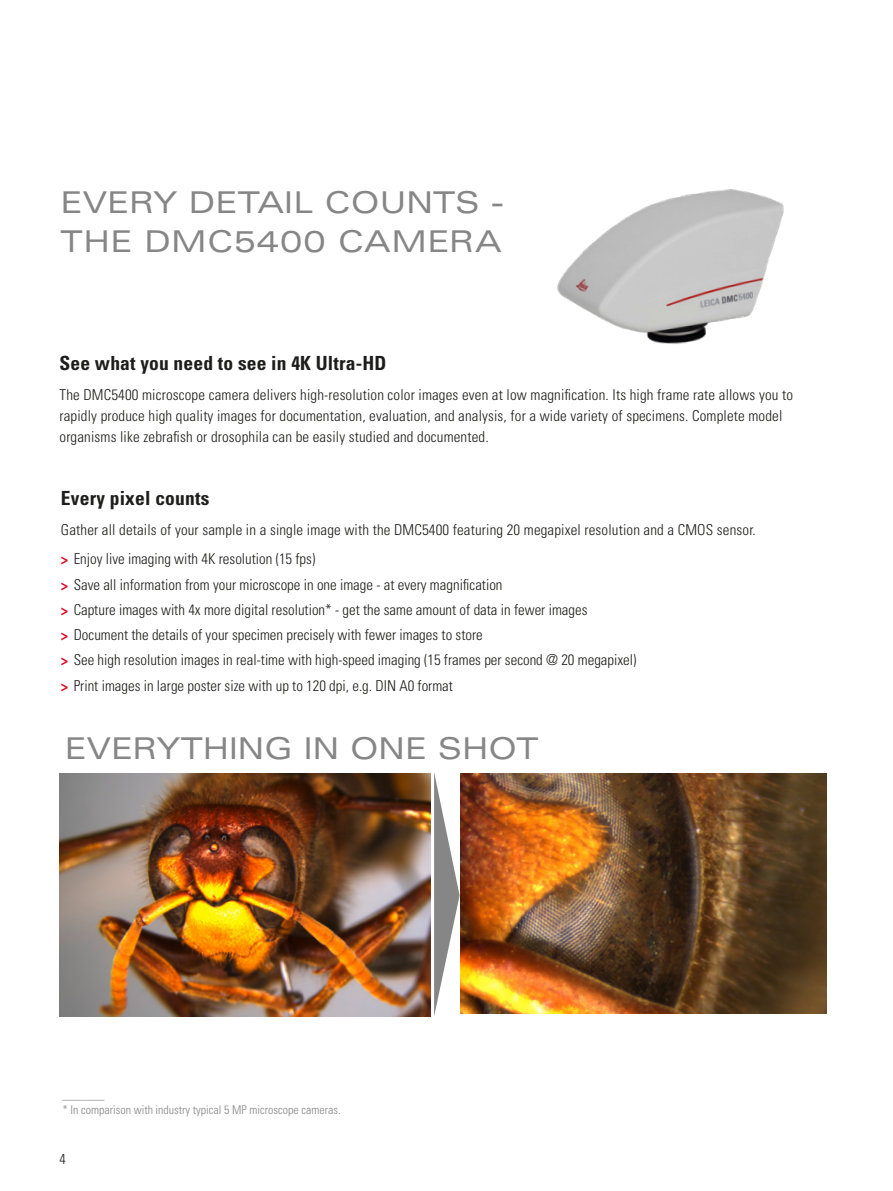
<style>
.page{position:relative;width:893px;height:1191px;background:#fff}
.page>*{position:absolute;margin:0;border:0;box-sizing:border-box;transform-origin:0 0}
.t1{font:expanded 30px/39px "Univers LT Std";color:#868686}
.t2{font:700 condensed 19.5px "Univers LT Std";letter-spacing:.01em;color:#1d1d1b}
.t3{font:300 condensed 15px/25.2px "Univers LT Std";letter-spacing:.01em;color:#1d1d1b}
.t4{font:300 condensed 14.25px "Univers LT Std";color:#1d1d1b}
.t5{font:300 condensed 12px/14.4px "Univers LT Std";color:#868686}
.s1{font-family:"Univers Cond";font-weight:700;font-stretch:normal;color:#e40420}
</style>
<div class="page">
<img style="left:557px;top:189px;width:227px;height:155px">
<img style="left:60px;top:773px;width:371px;height:243px">
<img style="left:461px;top:773px;width:365px;height:240px">
<svg style="left:434px;top:772px;width:26px;height:244px"></svg>
<h1 class="t1" style="left:61px;top:182px;width:445px">EVERY DETAIL COUNTS -<br>THE DMC5400 CAMERA</h1>
<h2 class="t2" style="left:60px;top:351px;width:328px">See what you need to see in 4K Ultra-HD</h2>
<p class="t3" style="left:60px;top:384px;width:735px;line-height:21px">The DMC5400 microscope camera delivers high-resolution color images even at low magnification. Its high frame rate allows you to rapidly produce high quality images for documentation, evaluation, and analysis, for a wide variety of specimens. Complete model organisms like zebrafish or drosophila can be easily studied and documented.</p>
<h2 class="t2" style="left:61px;top:486px;width:150px">Every pixel counts</h2>
<p class="t3" style="left:61px;top:515px;width:696px;line-height:29.5px">Gather all details of your sample in a single image with the DMC5400 featuring 20 megapixel resolution and a CMOS sensor. <span class="s1">&gt;</span> Enjoy live imaging with 4K resolution (15 fps)</p>
<p class="t3" style="left:61px;top:572px;width:577px"><span class="s1">&gt;</span> Save all information from your microscope in one image - at every magnification<br><span class="s1">&gt;</span> Capture images with 4x more digital resolution* - get the same amount of data in fewer images<br><span class="s1">&gt;</span> Document the details of your specimen precisely with fewer images to store<br><span class="s1">&gt;</span> See high resolution images in real-time with high-speed imaging (15 frames per second @ 20 megapixel) <span class="s1">&gt;</span> Print images in large poster size with up to 120 dpi, e.g. DIN A0 format</p>
<h1 class="t1" style="left:65px;top:728px;width:475px">EVERYTHING IN ONE SHOT</h1>
<p class="t5" style="left:62px;top:1088px;width:280px">_______<br>* In comparison with industry typical 5 MP microscope cameras.</p>
<p class="t4" style="left:60px;top:1150px;width:8px">4</p>
</div>
